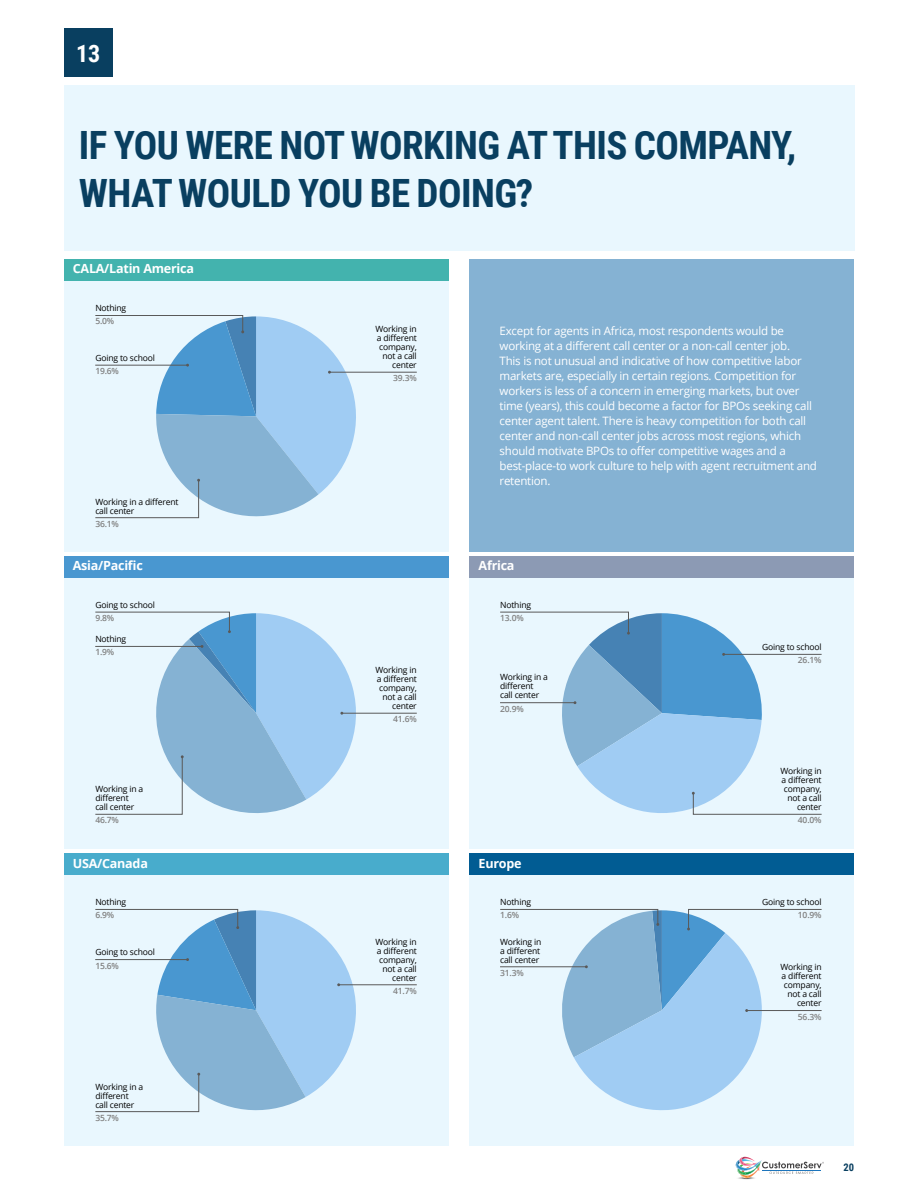
<style>
.page{position:relative;width:918px;height:1188px;background:#fff}
.page>*{position:absolute;margin:0;border:0;box-sizing:border-box;transform-origin:0 0}
.t1{font:700 39px/48px "Roboto Condensed";letter-spacing:-.015em;color:#093f60}
.t2{font:700 24px "Roboto Condensed";color:#fff}
.t3{font:700 12.6px "Open Sans";letter-spacing:-.02em;color:#fff}
.t4{font:11.55px/15px "Open Sans";letter-spacing:-.02em;color:#fff}
.t5{font:700 10.5px "Roboto Condensed";color:#093f60}
.t6{font:8.55px/9px "Open Sans";letter-spacing:-.02em;color:#000}
.t7{font:600 8.55px "Open Sans";letter-spacing:-.02em;color:#808080}
</style>
<div class="page">
<svg style="left:735px;top:1157px;width:89px;height:22px"></svg>
<div style="left:64px;top:281px;width:384px;height:270px;background:#e9f7fe"></div>
<div style="left:64px;top:259px;width:384px;height:22px;background:#43b3ae"></div>
<div style="left:64px;top:578px;width:384px;height:270px;background:#e9f7fe"></div>
<div style="left:64px;top:556px;width:384px;height:22px;background:#4997d0"></div>
<div style="left:64px;top:85px;width:790px;height:166px;background:#e9f7fe"></div>
<div style="left:64px;top:28px;width:49px;height:49px;background:#093f60"></div>
<div style="left:470px;top:578px;width:384px;height:270px;background:#e9f7fe"></div>
<div style="left:470px;top:556px;width:384px;height:22px;background:#8c9ab4"></div>
<div style="left:64px;top:875px;width:384px;height:270px;background:#e9f7fe"></div>
<div style="left:64px;top:853px;width:384px;height:22px;background:#48accc"></div>
<div style="left:470px;top:875px;width:384px;height:270px;background:#e9f7fe"></div>
<div style="left:470px;top:853px;width:384px;height:22px;background:#015c93"></div>
<div style="left:470px;top:259px;width:384px;height:292px;background:#85b2d3"></div>
<hr style="left:329px;top:372px;width:88px;height:1px;background:#595959">
<svg style="left:95px;top:315px;width:269px;height:204px"></svg>
<hr style="left:342px;top:713px;width:75px;height:1px;background:#595959">
<svg style="left:95px;top:612px;width:269px;height:203px"></svg>
<svg style="left:500px;top:612px;width:322px;height:203px"></svg>
<hr style="left:339px;top:985px;width:78px;height:1px;background:#595959">
<svg style="left:95px;top:909px;width:269px;height:204px"></svg>
<svg style="left:500px;top:909px;width:322px;height:202px"></svg>
<h2 class="t2" style="left:76px;top:36px;width:26px">13</h2>
<h1 class="t1" style="left:79px;top:119px;width:719px">IF YOU WERE NOT WORKING AT THIS COMPANY,<br>WHAT WOULD YOU BE DOING?</h1>
<p class="t3" style="left:73px;top:260px;width:123px">CALA/Latin America</p>
<p class="t6" style="left:95px;top:303px;width:32px">Nothing</p>
<p class="t7" style="left:95px;top:315px;width:20px">5.0%</p>
<p class="t6" style="left:95px;top:353px;width:61px">Going to school</p>
<p class="t7" style="left:95px;top:365px;width:25px">19.6%</p>
<p class="t6" style="left:95px;top:497px;width:85px">Working in a different call center</p>
<p class="t7" style="left:95px;top:518px;width:25px">36.1%</p>
<p class="t3" style="left:73px;top:557px;width:72px">Asia/Pacific</p>
<p class="t6" style="left:95px;top:600px;width:61px">Going to school</p>
<p class="t7" style="left:95px;top:612px;width:20px">9.8%</p>
<p class="t6" style="left:95px;top:634px;width:32px">Nothing</p>
<p class="t7" style="left:95px;top:647px;width:20px">1.9%</p>
<p class="t6" style="left:95px;top:784px;width:49px">Working in a different call center</p>
<p class="t7" style="left:95px;top:814px;width:25px">46.7%</p>
<p class="t6" style="left:376px;top:324px;width:43px;text-align:right">Working in a different company, not a call center</p>
<p class="t7" style="left:393px;top:372px;width:25px">39.3%</p>
<p class="t6" style="left:376px;top:665px;width:43px;text-align:right">Working in a different company, not a call center</p>
<p class="t7" style="left:393px;top:713px;width:25px">41.6%</p>
<p class="t4" style="left:500px;top:323px;width:319px">Except for agents in Africa, most respondents would be working at a different call center or a non-call center job.<br>This is not unusual and indicative of how competitive labor markets are, especially in certain regions. Competition for workers is less of a concern in emerging markets, but over time (years), this could become a factor for BPOs seeking call center agent talent. There is heavy competition for both call center and non-call center jobs across most regions, which should motivate BPOs to offer competitive wages and a best-place-to work culture to help with agent recruitment and retention.</p>
<p class="t3" style="left:479px;top:557px;width:37px">Africa</p>
<p class="t6" style="left:500px;top:600px;width:32px">Nothing</p>
<p class="t7" style="left:500px;top:612px;width:25px">13.0%</p>
<p class="t6" style="left:500px;top:673px;width:49px">Working in a different call center</p>
<p class="t7" style="left:500px;top:703px;width:25px">20.9%</p>
<p class="t6" style="left:762px;top:642px;width:61px">Going to school</p>
<p class="t7" style="left:798px;top:654px;width:25px">26.1%</p>
<p class="t6" style="left:780px;top:766px;width:43px;text-align:right">Working in a different company, not a call center</p>
<p class="t7" style="left:798px;top:814px;width:25px">40.0%</p>
<p class="t3" style="left:73px;top:854px;width:77px">USA/Canada</p>
<p class="t3" style="left:479px;top:854px;width:45px">Europe</p>
<p class="t6" style="left:95px;top:897px;width:32px">Nothing</p>
<p class="t7" style="left:95px;top:909px;width:20px">6.9%</p>
<p class="t6" style="left:95px;top:948px;width:61px">Going to school</p>
<p class="t7" style="left:95px;top:960px;width:25px">15.6%</p>
<p class="t6" style="left:780px;top:963px;width:43px;text-align:right">Working in a different company, not a call center</p>
<p class="t7" style="left:798px;top:1011px;width:25px">56.3%</p>
<p class="t6" style="left:500px;top:897px;width:32px">Nothing</p>
<p class="t7" style="left:500px;top:909px;width:20px">1.6%</p>
<p class="t6" style="left:500px;top:937px;width:43px">Working in a different call center</p>
<p class="t7" style="left:500px;top:967px;width:25px">31.3%</p>
<p class="t6" style="left:762px;top:897px;width:61px">Going to school</p>
<p class="t7" style="left:798px;top:909px;width:25px">10.9%</p>
<p class="t6" style="left:376px;top:937px;width:43px;text-align:right">Working in a different company, not a call center</p>
<p class="t7" style="left:393px;top:985px;width:25px">41.7%</p>
<p class="t6" style="left:95px;top:1082px;width:49px">Working in a different call center</p>
<p class="t7" style="left:95px;top:1112px;width:25px">35.7%</p>
<p class="t5" style="left:843px;top:1160px;width:12px">20</p>
</div>
